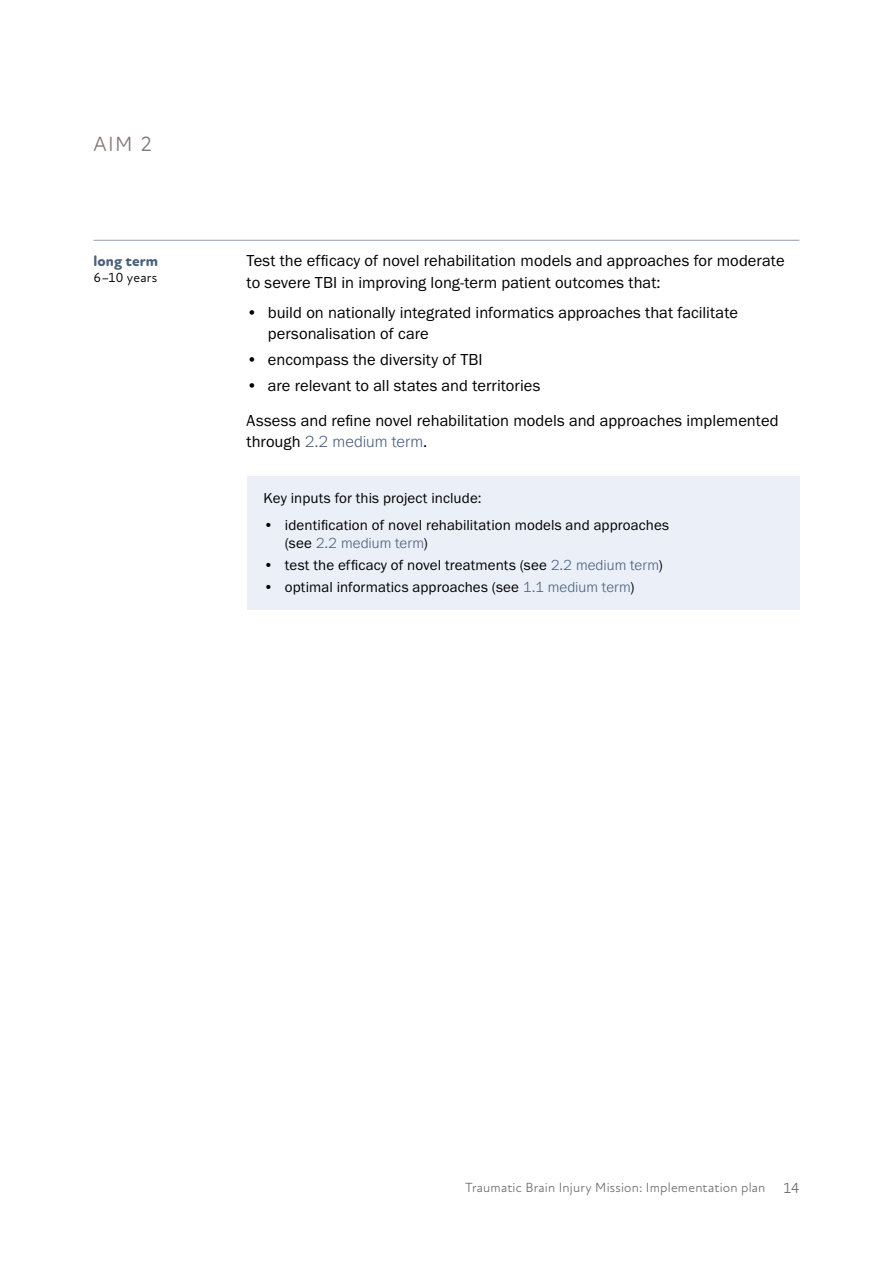
<style>
.page{position:relative;width:893px;height:1263px;background:#fff}
.page>*{position:absolute;margin:0;border:0;box-sizing:border-box;transform-origin:0 0}
.t1{font:21px "Atten Round New";color:#827874}
.NormalFirstParaBefor{font:16.5px/21.6px "Franklin Gothic URW Boo";color:#000}
.Bullet{font:16.5px/21.6px "Franklin Gothic URW Boo";color:#000}
.BoxBullet{font:15px/18px "Franklin Gothic URW Boo";letter-spacing:.005em;color:#000}
.BoxText{font:15px "Franklin Gothic URW Boo";letter-spacing:.005em;color:#000}
.Timeframe{font:800 15px "Atten Round New";letter-spacing:.005em;color:#49607b}
.t2{font:13.5px "Atten Round New";letter-spacing:.015em;color:#6d6e71}
.Timeframe-2{font:13.5px "Atten Round New";letter-spacing:.015em;color:#000}
.s1{font-family:"Franklin Gothic URW";font-weight:300;color:#49607b}
.s2{font-size:15px}
</style>
<div class="page">
<hr style="left:94px;top:240px;width:705px;height:1px;background:#969cae">
<div style="left:247px;top:476px;width:552px;height:133px;background:#ebeff8"></div>
<p class="t1" style="left:94px;top:132px;width:60px">Aim 2</p>
<p class="Timeframe" style="left:94px;top:252px;width:66px">long term</p>
<p class="Timeframe-2" style="left:94px;top:269px;width:65px">6–10 years</p>
<p class="NormalFirstParaBefor" style="left:247px;top:250px;width:539px">Test the efficacy of novel rehabilitation models and approaches for moderate to severe TBI in improving long-term patient outcomes that:</p>
<p class="Bullet" style="left:268px;top:301px;width:472px;text-indent:-21px">• build on nationally integrated informatics approaches that facilitate personalisation of care</p>
<p class="Bullet" style="left:247px;top:349px;width:238px">• encompass the diversity of TBI</p>
<p class="Bullet" style="left:247px;top:375px;width:295px">• are relevant to all states and territories</p>
<p class="NormalFirstParaBefor" style="left:247px;top:409px;width:533px">Assess and refine novel rehabilitation models and approaches implemented through <span class="s1">2.2 medium term</span>.</p>
<p class="BoxText" style="left:264px;top:489px;width:219px">Key inputs for this project include:</p>
<p class="BoxBullet" style="left:285px;top:515px;width:386px;text-indent:-21px">• identification of novel rehabilitation models and approaches (see <span class="s1">2.2 medium term</span>)</p>
<p class="BoxBullet" style="left:264px;top:556px;width:401px">• test the efficacy of novel treatments (see <span class="s1">2.2 medium term</span>)</p>
<p class="BoxBullet" style="left:264px;top:578px;width:372px">• optimal informatics approaches (see <span class="s1">1.1 medium term</span>)</p>
<p class="t2" style="left:465px;top:1179px;width:336px">Traumatic Brain Injury Mission: Implementation plan <span class="s2">14</span></p>
</div>
